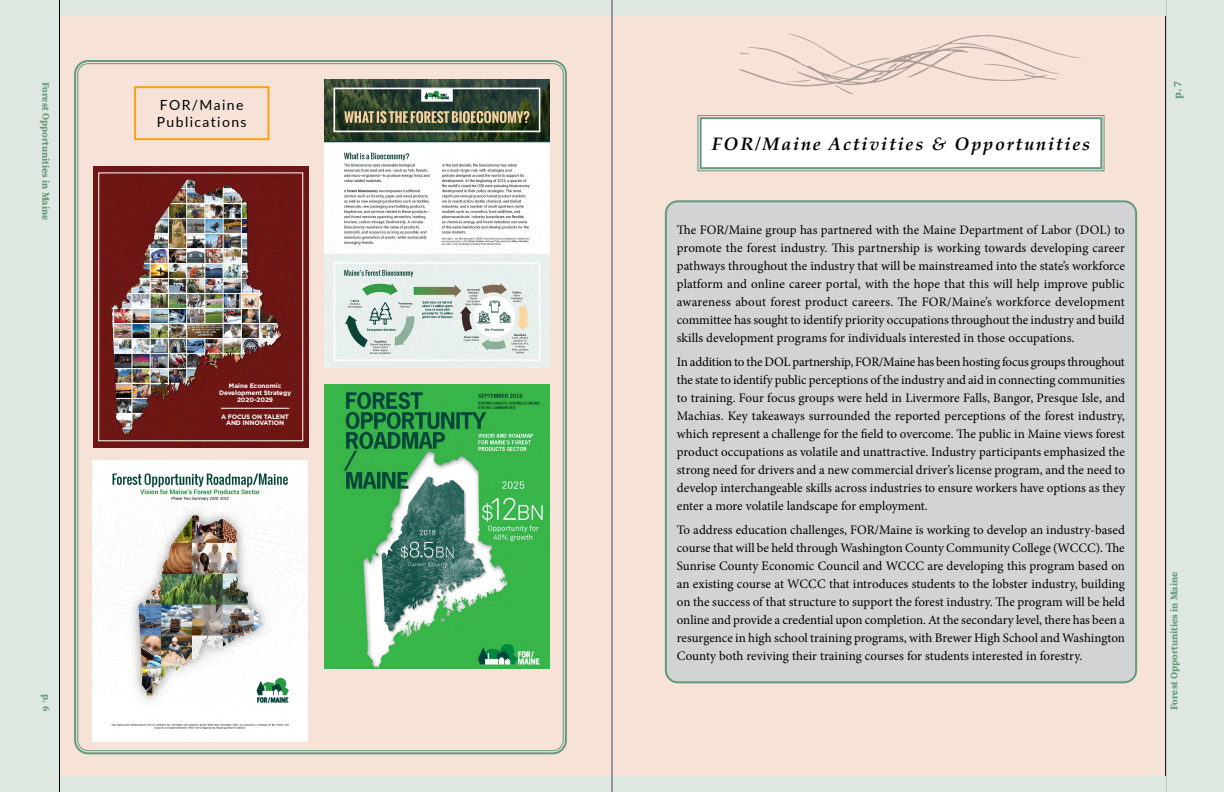
<style>
.page{position:relative;width:1224px;height:792px;background:#fff}
.page>*{position:absolute;margin:0;border:0;box-sizing:border-box;transform-origin:0 0}
.t1{font:italic 700 18px "Palatino Linotype";letter-spacing:.1em;color:#000}
.t2{font:14px/16.8px "Lato";letter-spacing:.1em;color:#000}
.t3{font:13px/18px "Minion Pro";letter-spacing:.005em;color:#000;text-align:justify}
.t4{font:700 11px "Source Serif Pro";color:#63997c}
.t5{font:700 10px "Source Serif Pro";color:#63997c}
.t6{font:700 6.4px/7.3px "Gotham";letter-spacing:-.015em;color:#fff;text-align:center}
</style>
<div class="page">
<div style="left:0;top:0;width:1200px;height:792px;background:#f6e2d7"></div>
<div style="left:0;top:0;width:60px;height:792px;background:#dfe7e1"></div>
<div style="left:1165px;top:0;width:59px;height:792px;background:#dfe7e1"></div>
<div style="left:60px;top:0;width:1105px;height:16px;background:#dfe7e1"></div>
<div style="left:60px;top:777px;width:1105px;height:15px;background:#dfe7e1"></div>
<div style="left:74px;top:60px;width:493px;height:694px;border:2px solid #63997c;border-radius:13px"></div>
<img style="left:93px;top:166px;width:216px;height:281px">
<div style="left:112px;top:179px;width:171px;height:258px;background:#000;opacity:.45"></div>
<img style="left:112px;top:179px;width:76px;height:256px">
<hr style="left:221px;top:408px;width:68px;height:1px;background:#fff">
<img style="left:92px;top:460px;width:216px;height:281px">
<img style="left:324px;top:79px;width:225px;height:288px">
<img style="left:324px;top:384px;width:225px;height:285px">
<div style="left:134px;top:86px;width:135px;height:54px;border:2px solid #f9a01b"></div>
<svg style="left:697px;top:115px;width:408px;height:57px;background:#f6f7f5"></svg>
<div style="left:700px;top:117px;width:402px;height:52px;border:2px solid #63997c"></div>
<hr style="left:611px;top:0;width:2px;height:792px;background:#939598">
<div style="left:666px;top:201px;width:470px;height:481px;background:#d1d3d4;border-radius:12px"></div>
<div style="left:665px;top:200px;width:472px;height:483px;border:2px solid #63997c;border-radius:12px"></div>
<svg style="left:740px;top:33px;width:347px;height:61px"></svg>
<p class="t5" style="left:53px;top:82px;width:140px;rotate:90deg">Forest Opportunities in Maine</p>
<p class="t5" style="left:53px;top:694px;width:18px;rotate:90deg">p. 6</p>
<p class="t2" style="left:157px;top:96px;width:91px">FOR/Maine<br>Publications</p>
<p class="t6" style="left:219px;top:381px;width:74px">Maine Economic<br>Development Strategy<br>2020-2029</p>
<p class="t6" style="left:221px;top:413px;width:69px;line-height:6.4px">A FOCUS ON TALENT<br>AND INNOVATION</p>
<h1 class="t1" style="left:712px;top:131px;width:380px">FOR/Maine Activities &amp; Opportunities</h1>
<p class="t3" style="left:677px;top:221px;width:450px">The FOR/Maine group has partnered with the Maine Department of Labor (DOL) to promote the forest industry. This partnership is working towards developing career pathways throughout the industry that will be mainstreamed into the state’s workforce platform and online career portal, with the hope that this will help improve public awareness about forest product careers. The FOR/Maine’s workforce development committee has sought to identify priority occupations throughout the industry and build skills development programs for individuals interested in those occupations.</p>
<p class="t3" style="left:677px;top:353px;width:450px">In addition to the DOL partnership, FOR/Maine has been hosting focus groups throughout the state to identify public perceptions of the industry and aid in connecting communities to training. Four focus groups were held in Livermore Falls, Bangor, Presque Isle, and Machias. Key takeaways surrounded the reported perceptions of the forest industry, which represent a challenge for the field to overcome. The public in Maine views forest product occupations as volatile and unattractive. Industry participants emphasized the strong need for drivers and a new commercial driver’s license program, and the need to develop interchangeable skills across industries to ensure workers have options as they enter a more volatile landscape for employment.</p>
<p class="t3" style="left:677px;top:521px;width:450px">To address education challenges, FOR/Maine is working to develop an industry-based course that will be held through Washington County Community College (WCCC). The Sunrise County Economic Council and WCCC are developing this program based on an existing course at WCCC that introduces students to the lobster industry, building on the success of that structure to support the forest industry. The program will be held online and provide a credential upon completion. At the secondary level, there has been a resurgence in high school training programs, with Brewer High School and Washington County both reviving their training courses for students interested in forestry.</p>
<p class="t4" style="left:1170px;top:99px;width:20px;rotate:-90deg">p. 7</p>
<p class="t5" style="left:1167px;top:710px;width:140px;rotate:-90deg">Forest Opportunities in Maine</p>
</div>
